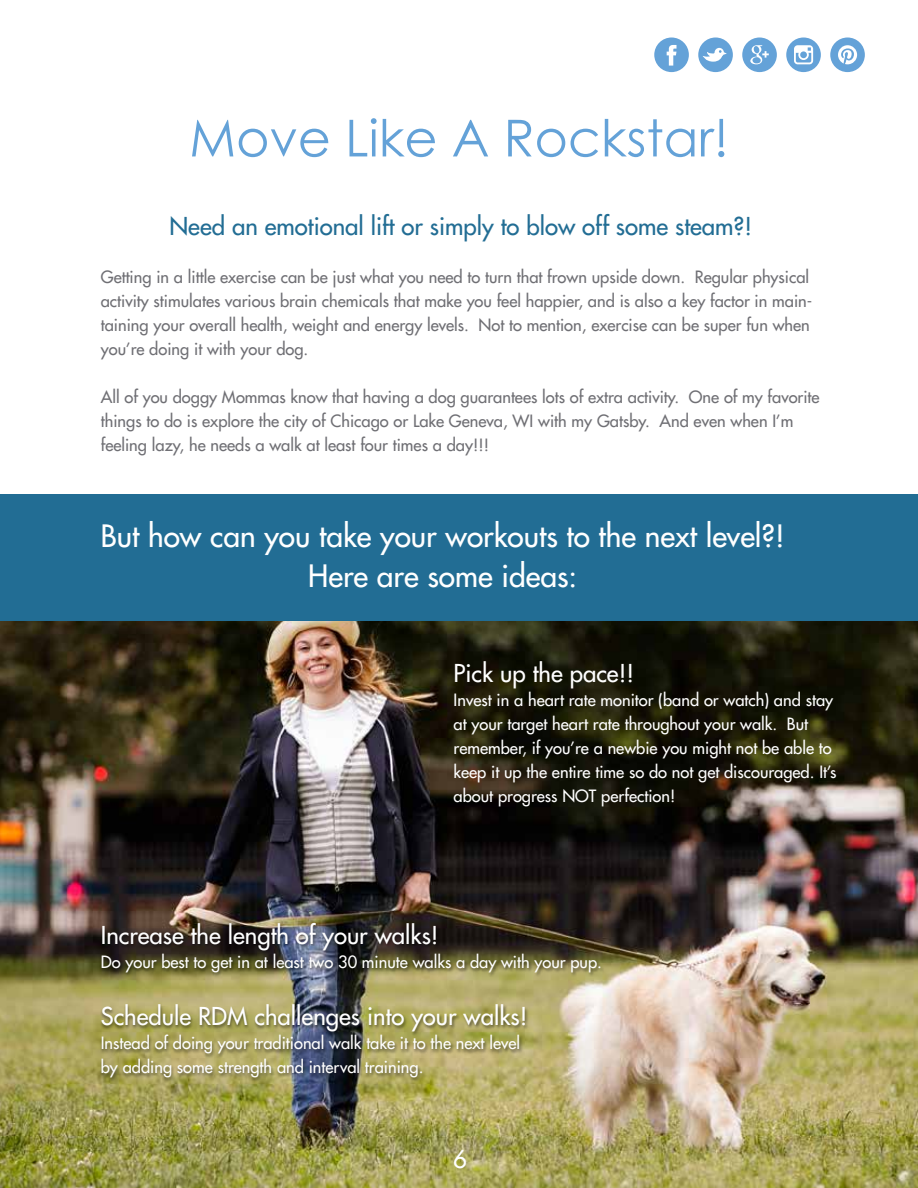
<style>
.page{position:relative;width:918px;height:1188px;background:#fff}
.page>*{position:absolute;margin:0;border:0;box-sizing:border-box;transform-origin:0 0}
.t1{font:51px "Century Gothic";color:#64a2d8}
.t2{font:30px/40.5px "Futura LT";color:#fff;text-align:center}
.t3{font:24px "Futura LT";color:#fff}
.t4{font:24px "Futura LT";color:#226d94}
.t5{font:16.5px/24px "Futura LT";color:#6f6f74}
.t6{font:16.5px/24px "Futura LT";color:#fff}
</style>
<div class="page">
<img style="left:0;top:620px;width:918px;height:568px">
<div style="left:0;top:494px;width:918px;height:126px;background:#226d94"></div>
<div style="left:100px;top:922px;width:504px;height:161px;background:#000;opacity:.5"></div>
<div style="left:698px;top:38px;width:35px;height:34px;background:#64a2d8;border-radius:50%"></div>
<svg style="left:703px;top:48px;width:24px;height:14px"></svg>
<div style="left:654px;top:38px;width:35px;height:34px;background:#64a2d8;border-radius:50%"></div>
<svg style="left:667px;top:45px;width:10px;height:21px"></svg>
<div style="left:830px;top:38px;width:35px;height:34px;background:#64a2d8;border-radius:50%"></div>
<svg style="left:838px;top:45px;width:19px;height:19px"></svg>
<div style="left:786px;top:38px;width:35px;height:34px;background:#64a2d8;border-radius:50%"></div>
<svg style="left:794px;top:45px;width:19px;height:19px"></svg>
<div style="left:742px;top:38px;width:35px;height:34px;background:#64a2d8;border-radius:50%"></div>
<svg style="left:750px;top:45px;width:19px;height:19px"></svg>
<h1 class="t1" style="left:189px;top:102px;width:541px">Move Like A Rockstar!</h1>
<h3 class="t4" style="left:169px;top:211px;width:584px">Need an emotional lift or simply to blow off some steam?!</h3>
<p class="t5" style="left:101px;top:265px;width:713px">Getting in a little exercise can be just what you need to turn that frown upside down. Regular physical activity stimulates various brain chemicals that make you feel happier, and is also a key factor in main&shy;taining your overall health, weight and energy levels. Not to mention, exercise can be super fun when you’re doing it with your dog.</p>
<p class="t5" style="left:101px;top:385px;width:720px">All of you doggy Mommas know that having a dog guarantees lots of extra activity. One of my favorite things to do is explore the city of Chicago or Lake Geneva, WI with my Gatsby. And even when I’m feeling lazy, he needs a walk at least four times a day!!!</p>
<h2 class="t2" style="left:101px;top:515px;width:686px">But how can you take your workouts to the next level?!<br>Here are some ideas:</h2>
<h3 class="t3" style="left:454px;top:657px;width:182px">Pick up the pace!!</h3>
<p class="t6" style="left:454px;top:687px;width:384px">Invest in a heart rate monitor (band or watch) and stay at your target heart rate throughout your walk. But remember, if you’re a newbie you might not be able to keep it up the entire time so do not get discouraged. It’s about progress NOT perfection!</p>
<h3 class="t3" style="left:101px;top:920px;width:339px">Increase the length of your walks!</h3>
<p class="t6" style="left:101px;top:950px;width:503px">Do your best to get in at least two 30 minute walks a day with your pup.</p>
<h3 class="t3" style="left:101px;top:1001px;width:428px">Schedule RDM challenges into your walks!</h3>
<p class="t6" style="left:101px;top:1031px;width:421px">Instead of doing your traditional walk take it to the next level by adding some strength and interval training.</p>
<h3 class="t3" style="left:453px;top:1143px;width:15px">6</h3>
</div>
